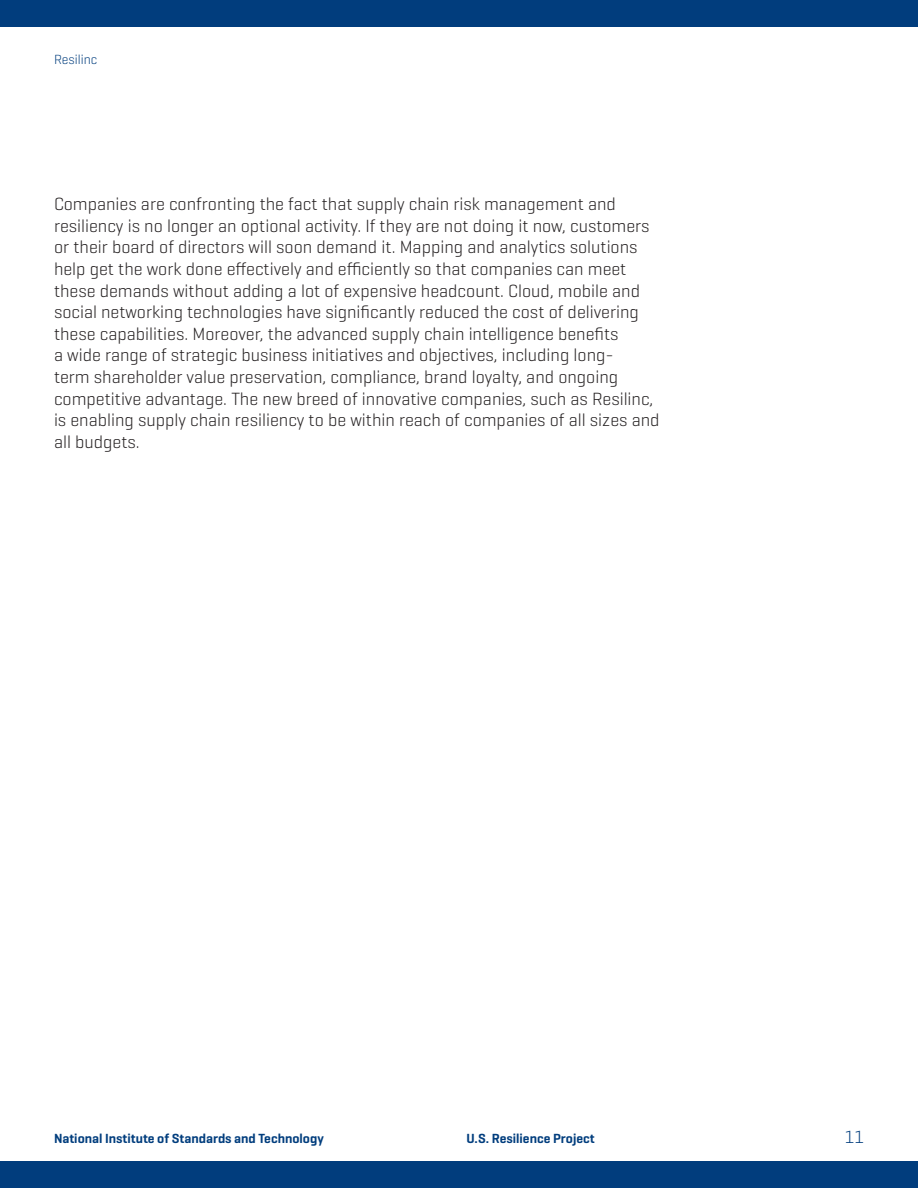
<style>
.page{position:relative;width:918px;height:1188px;background:#fff}
.page>*{position:absolute;margin:0;border:0;box-sizing:border-box;transform-origin:0 0}
.Body_text{font:300 18px/21.6px "Geogrotesque";color:#231f20}
.t1{font:300 18px "Geogrotesque";color:#013d7d}
.t2{font:600 13.5px "Geogrotesque";color:#013d7d}
.t3{font:300 13.5px "Geogrotesque";color:#013d7d}
</style>
<div class="page">
<div style="left:0;top:1161px;width:918px;height:27px;background:#013d7d"></div>
<div style="left:0;top:0;width:918px;height:27px;background:#013d7d"></div>
<p class="t3" style="left:54px;top:51px;width:45px">Resilinc</p>
<p class="Body_text" style="left:54px;top:193px;width:607px">Companies are confronting the fact that supply chain risk management and resiliency is no longer an optional activity. If they are not doing it now, customers or their board of directors will soon demand it. Mapping and analytics solutions help get the work done effectively and efficiently so that companies can meet these demands without adding a lot of expensive headcount. Cloud, mobile and social networking technologies have significantly reduced the cost of delivering these capabilities. Moreover, the advanced supply chain intelligence benefits<br>a wide range of strategic business initiatives and objectives, including long-<br>term shareholder value preservation, compliance, brand loyalty, and ongoing competitive advantage. The new breed of innovative companies, such as Resilinc, is enabling supply chain resiliency to be within reach of companies of all sizes and all budgets.</p>
<p class="t2" style="left:54px;top:1130px;width:271px">National Institute of Standards and Technology</p>
<p class="t2" style="left:467px;top:1130px;width:130px">U.S. Resilience Project</p>
<p class="t1" style="left:845px;top:1126px;width:21px">11</p>
</div>
